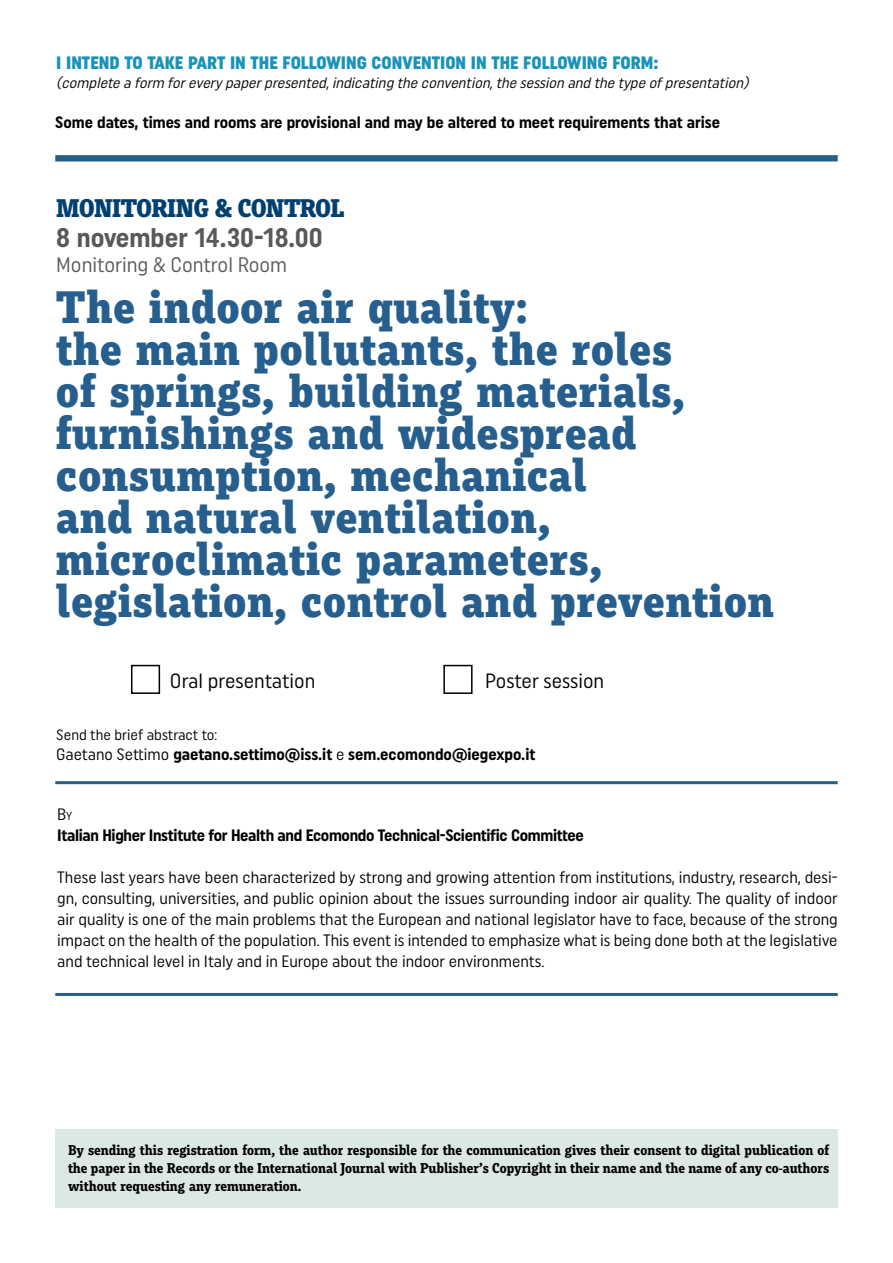
<style>
.page{position:relative;width:893px;height:1263px;background:#fff}
.page>*{position:absolute;margin:0;border:0;box-sizing:border-box;transform-origin:0 0}
.t1{font:800 48px/42px "Muriza Basic";letter-spacing:.02em;color:#265f8d}
.t2{font:700 27px "Uniform Condensed";color:#58595b}
.t3{font:800 27px "Muriza Basic";letter-spacing:-.02em;color:#004071}
.t4{font:21px "Uniform Condensed";color:#58595b}
.t5{font:20.7px "Uniform Condensed";color:#000}
.t6{font:900 18px "Uniform Condensed";color:#1994b9}
.t7{font:16.5px/21px "Uniform Condensed";color:#000;text-align:justify}
.t8{font:700 16.5px/21px "Uniform Condensed";letter-spacing:-.01em;color:#000}
.t9{font:700 15px/18px "Muriza Basic";color:#000;text-align:justify}
.t10{font:italic 15px "Uniform Condensed";color:#000}
.t11{font:15px "Uniform Condensed";color:#000}
.s1{font-weight:400}
.s2{font-weight:400;font-size:11.55px}
</style>
<div class="page">
<div style="left:131px;top:665px;width:29px;height:29px;border:2px solid #000"></div>
<div style="left:443px;top:665px;width:30px;height:29px;border:2px solid #000"></div>
<div style="left:55px;top:155px;width:783px;height:6px;background:#265f8d"></div>
<hr style="left:55px;top:781px;width:783px;height:3px;background:#265f8d">
<hr style="left:55px;top:993px;width:783px;height:3px;background:#265f8d">
<div style="left:55px;top:1129px;width:783px;height:79px;background:#dce9e3"></div>
<p class="t6" style="left:56px;top:52px;width:604px">I INTEND TO TAKE PART IN THE FOLLOWING CONVENTION IN THE FOLLOWING FORM:</p>
<p class="t10" style="left:56px;top:74px;width:697px">(complete a form foreverypaperpresented,indicating the convention,the session and the type ofpresentation)</p>
<p class="t8" style="left:55px;top:112px;width:666px">Some dates, times and rooms are provisional and may be altered to meet requirements that arise</p>
<h2 class="t3" style="left:56px;top:192px;width:289px">MONITORING &amp; CONTROL</h2>
<h2 class="t2" style="left:56px;top:221px;width:268px">8 november 14.30-18.00</h2>
<p class="t4" style="left:56px;top:252px;width:232px">Monitoring &amp; Control Room</p>
<h1 class="t1" style="left:56px;top:286px;width:719px">The indoor air quality:<br>the main pollutants, the roles<br>of springs, building materials, furnishings and widespread consumption, mechanical<br>and natural ventilation, microclimatic parameters, legislation, control and prevention</h1>
<p class="t5" style="left:170px;top:668px;width:147px">Oral presentation</p>
<p class="t5" style="left:485px;top:668px;width:120px">Poster session</p>
<p class="t11" style="left:56px;top:726px;width:162px">Send the brief abstract to:</p>
<p class="t8" style="left:56px;top:743px;width:481px"><span class="s1">Gaetano Settimo</span> gaetano.settimo@iss.it <span class="s1">e</span> sem.ecomondo@iegexpo.it</p>
<p class="t8" style="left:57px;top:803px;width:528px"><span class="s1">B</span><span class="s2">y<br></span>Italian Higher Institute for Health and Ecomondo Technical-Scientific Committee</p>
<p class="t7" style="left:57px;top:866px;width:782px">These last years have been characterized by strong and growing attention from institutions, industry, research, desi&shy;gn, consulting, universities, and public opinion about the issues surrounding indoor air quality. The quality of indoor air quality is one of the main problems that the European and national legislator have to face, because of the strong impact on the health of the population. This event is intended to emphasize what is being done both at the legislative and technical level in Italy and in Europe about the indoor environments.</p>
<p class="t9" style="left:68px;top:1141px;width:763px">By sending this registration form, the author responsible for the communication gives their consent to digital publication of the paper in the Records or the International Journal with Publisher’s Copyright in their name and the name of any co-authors without requesting any remuneration.</p>
</div>
